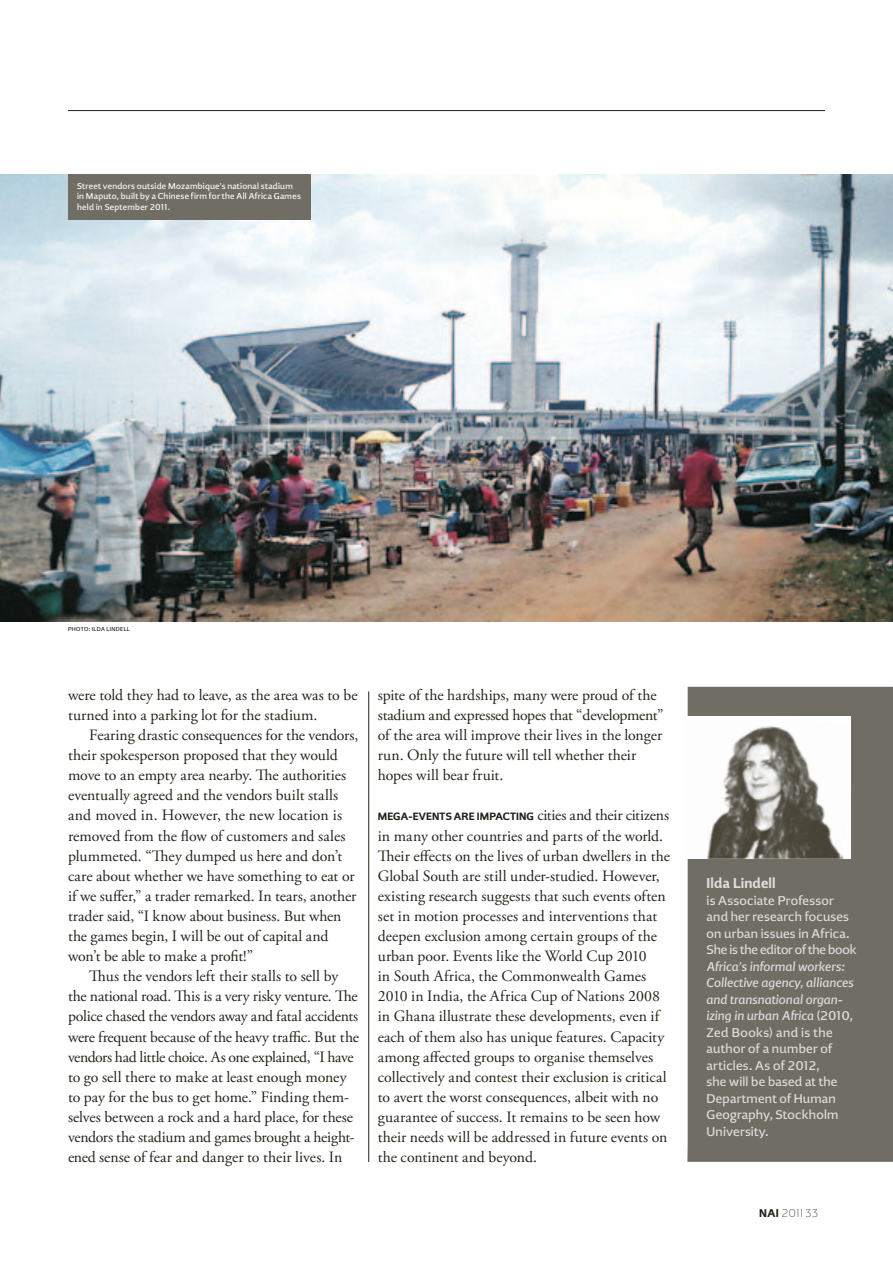
<style>
.page{position:relative;width:893px;height:1263px;background:#fff}
.page>*{position:absolute;margin:0;border:0;box-sizing:border-box;transform-origin:0 0}
.t1{font:15.75px/20.1px "Adobe Garamond Pro";letter-spacing:-.01em;color:#24231a}
.t2{font:700 15px "William";color:#dfdddb}
.t3{font:13.5px/16.5px "William";letter-spacing:.005em;color:#dfdddb}
.t4{font:100 12px "William";color:#24231a}
.t5{font:700 11.25px "William";letter-spacing:.15em;color:#24231a}
.t6{font:9px/10.5px "William";letter-spacing:.02em;color:#fff}
.t7{font:6px "William";color:#24231a}
.s1{font-family:"Adobe Garamond Pro";font-weight:400;font-size:15.75px}
.s2{font-style:italic}
.s3{font-weight:700}
</style>
<div class="page">
<hr style="left:368px;top:691px;width:1px;height:471px;background:#24231a">
<img style="left:0;top:174px;width:893px;height:447px">
<div style="left:687px;top:687px;width:206px;height:475px;background:#6f6d64"></div>
<img style="left:687px;top:717px;width:163px;height:142px">
<hr style="left:68px;top:110px;width:757px;height:1px;background:#24231a">
<div style="left:68px;top:174px;width:243px;height:46px;background:#6f6d64"></div>
<p class="t6" style="left:77px;top:181px;width:225px">Street vendors outside Mozambique’s national stadium in Maputo, built by a Chinese firm for the All Africa Games held in September 2011.</p>
<p class="t7" style="left:68px;top:625px;width:9px">Photo</p>
<p class="t7" style="left:89px;top:625px;width:9px">:Ildalindell</p>
<p class="t1" style="left:68px;top:685px;width:291px">were told they had to leave, as the area was to be turned into a parking lot for the stadium.</p>
<p class="t1" style="left:68px;top:725px;width:292px;text-indent:21px">Fearing drastic consequences for the vendors, their spokesperson proposed that they would move to an empty area nearby. The authorities eventually agreed and the vendors built stalls and moved in. However, the new location is removed from the flow of customers and sales plummeted. “They dumped us here and don’t care about whether we have something to eat or if we suffer,” a trader remarked. In tears, another trader said, “I know about business. But when the games begin, I will be out of capital and won’t be able to make a profit!”</p>
<p class="t1" style="left:68px;top:967px;width:293px;text-indent:21px">Thus the vendors left their stalls to sell by the national road. This is a very risky venture. The police chased the vendors away and fatal accidents were frequent because of the heavy traffic. But the vendors had little choice. As one explained, “I have to go sell there to make at least enough money to pay for the bus to get home.” Finding them&shy;selves between a rock and a hard place, for these vendors the stadium and games brought a height&shy;ened sense of fear and danger to their lives. In</p>
<p class="t1" style="left:378px;top:685px;width:287px">spite of the hardships, many were proud of the stadium and expressed hopes that “development” of the area will improve their lives in the longer run. Only the future will tell whether their hopes will bear fruit.</p>
<p class="t5" style="left:378px;top:809px;width:293px">MEGA-EVENTS ARE IMPACT IN G <span class="s1">cities and their citizens</span></p>
<p class="t1" style="left:378px;top:826px;width:294px">in many other countries and parts of the world.<br>Their effects on the lives of urban dwellers in the Global South are still under-studied. However, existing research suggests that such events often set in motion processes and interventions that deepen exclusion among certain groups of the urban poor. Events like the World Cup 2010<br>in South Africa, the Commonwealth Games 2010 in India, the Africa Cup of Nations 2008 in Ghana illustrate these developments, even if each of them also has unique features. Capacity among affected groups to organise themselves collectively and contest their exclusion is critical to avert the worst consequences, albeit with no guarantee of success. It remains to be seen how their needs will be addressed in future events on the continent and beyond.</p>
<p class="t2" style="left:706px;top:874px;width:71px">ILDA LINDELL</p>
<p class="t3" style="left:706px;top:892px;width:152px">is Associate Professor and her research focuses on urban issues in Africa.<br>She is the editor of the book</p>
<p class="t3" style="left:706px;top:958px;width:149px"><span class="s2">Africa’s informal workers:<br>Collective agency, alliances and transnational organ&shy;izing in urban Africa</span> (2010,<br>Zed Books) and is the author of a number of articles. As of 2012,<br>she will be based at the<br>Department of Human<br>Geography, Stockholm<br>University.</p>
<p class="t4" style="left:759px;top:1206px;width:61px"><span class="s3">NAI</span> 201133</p>
</div>
